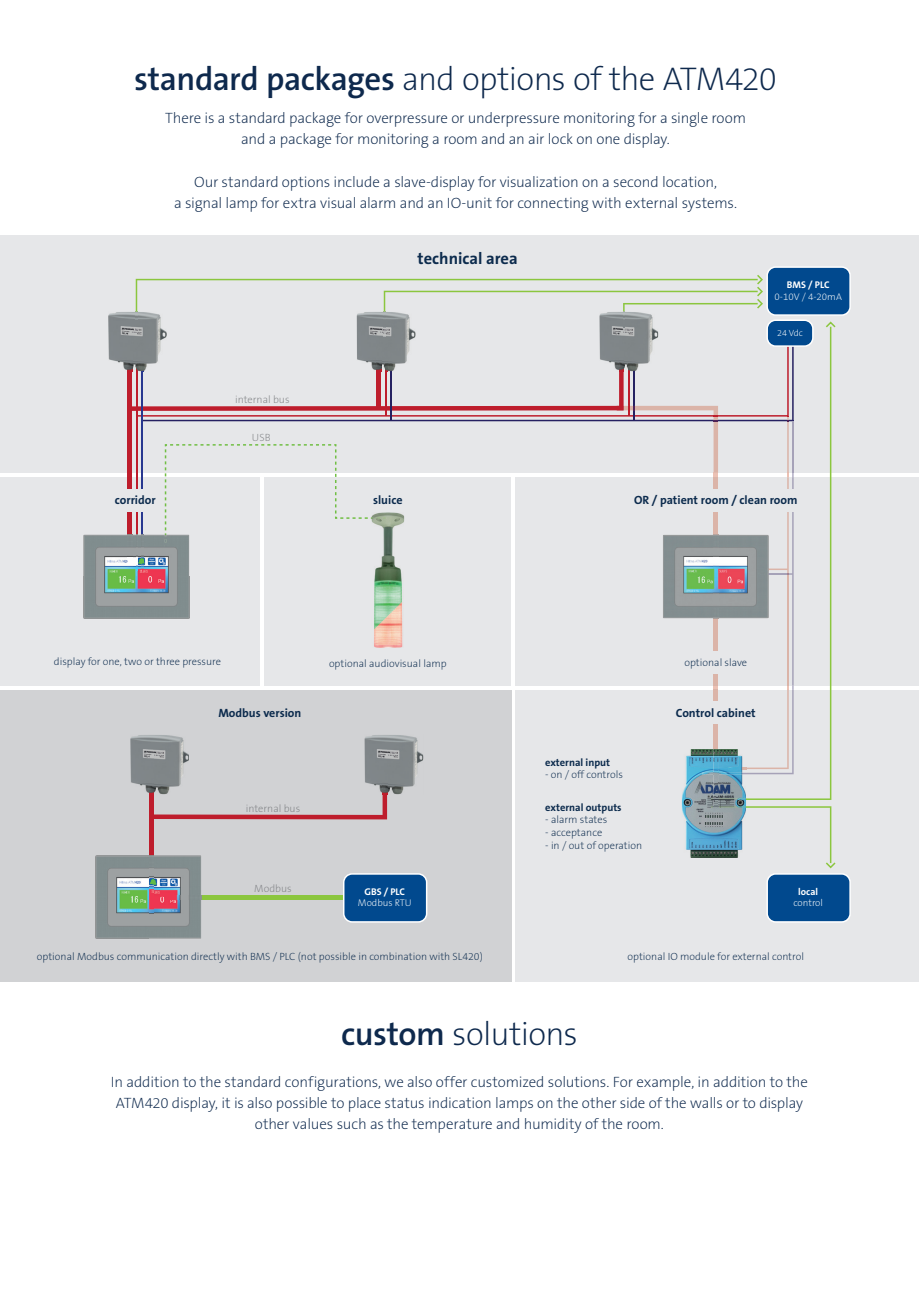
<style>
.page{position:relative;width:919px;height:1289px;background:#fff}
.page>*{position:absolute;margin:0;border:0;box-sizing:border-box;transform-origin:0 0}
.t1{font:200 33px "The Sans B2";letter-spacing:-.02em;color:#0e294d}
.t2{font:700 16.5px "The Sans B7";color:#0c2b4d}
.t3{font:200 15px/21px "The Sans B2";letter-spacing:-.01em;color:#0e294d;text-align:center}
.t4{font:700 12px "The Sans B7";color:#0c2b4d}
.t5{font:200 10.5px "The Sans B2";color:#0c2b4d}
.t6{font:200 10.5px "The Sans B2";color:#808285}
.t7{font:700 10.5px "The Sans B7";color:#0c2b4d}
.t8{font:200 9.75px "The Sans B2";color:#fff}
.t9{font:700 9.75px "The Sans B7";color:#fff}
.t10{font:200 9px "The Sans B2";color:#fff}
.s1{font-family:"The Sans B6";font-weight:600}
</style>
<div class="page">
<div style="left:0;top:477px;width:260px;height:208px;background:#e6e7e9"></div>
<div style="left:515px;top:477px;width:403px;height:208px;background:#e6e7e9"></div>
<div style="left:0;top:235px;width:918px;height:237px;background:#e6e7e9"></div>
<hr style="left:128px;top:345px;width:4px;height:221px;background:#be1d2c">
<div style="left:767px;top:267px;width:83px;height:48px;background:#01498e;border-radius:8px"></div>
<div style="left:766px;top:266px;width:84px;height:50px;border:2px solid #fff;border-radius:8px"></div>
<div style="left:767px;top:320px;width:45px;height:26px;background:#01498e;border-radius:8px"></div>
<div style="left:766px;top:319px;width:47px;height:28px;border:2px solid #fff;border-radius:8px"></div>
<img style="left:83px;top:534px;width:46px;height:84px">
<img style="left:128px;top:534px;width:1px;height:32px">
<div style="left:515px;top:690px;width:403px;height:291px;background:#e6e7e9"></div>
<div style="left:0;top:690px;width:511px;height:291px;background:#d1d2d4"></div>
<hr style="left:168px;top:895px;width:209px;height:4px;background:#8bc63e">
<img style="left:95px;top:855px;width:106px;height:83px">
<img style="left:168px;top:895px;width:33px;height:4px">
<img style="left:149px;top:869px;width:4px;height:44px">
<div style="left:767px;top:873px;width:83px;height:48px;background:#01498e;border-radius:8px"></div>
<div style="left:766px;top:873px;width:84px;height:49px;border:2px solid #fff;border-radius:8px"></div>
<div style="left:344px;top:873px;width:82px;height:48px;background:#01498e;border-radius:8px"></div>
<div style="left:343px;top:873px;width:84px;height:49px;border:2px solid #fff;border-radius:8px"></div>
<svg style="left:826px;top:321px;width:10px;height:8px"></svg>
<div style="left:103px;top:489px;width:60px;height:23px;background:#e6e7e9"></div>
<img style="left:108px;top:312px;width:58px;height:59px">
<img style="left:128px;top:345px;width:1px;height:26px">
<img style="left:599px;top:337px;width:59px;height:7px">
<img style="left:357px;top:337px;width:58px;height:7px">
<svg style="left:136px;top:275px;width:627px;height:62px"></svg>
<svg style="left:129px;top:344px;width:708px;height:525px"></svg>
<h1 class="t1" style="left:134px;top:62px;width:644px"><span class="s1">standard packages</span> and options of the ATM420</h1>
<p class="t3" style="left:165px;top:108px;width:582px">There is a standard package for overpressure or underpressure monitoring for a single room and a package for monitoring a room and an air lock on one display.</p>
<p class="t3" style="left:174px;top:171px;width:564px">Our standard options include a slave-display for visualization on a second location,<br>a signal lamp for extra visual alarm and an IO-unit for connecting with external systems.</p>
<p class="t4" style="left:115px;top:494px;width:42px">corridor</p>
<p class="t6" style="left:235px;top:394px;width:56px">internal bus</p>
<p class="t6" style="left:252px;top:432px;width:20px">USB</p>
<p class="t2" style="left:417px;top:250px;width:102px">technical area</p>
<p class="t4" style="left:373px;top:494px;width:31px">sluice</p>
<p class="t5" style="left:54px;top:655px;width:169px">display for one, two or three pressure</p>
<p class="t5" style="left:329px;top:658px;width:119px">optional audiovisual lamp</p>
<p class="t9" style="left:786px;top:279px;width:44px">BMS / PLC</p>
<p class="t8" style="left:774px;top:291px;width:69px">0-10V / 4-20mA</p>
<p class="t10" style="left:777px;top:328px;width:27px">24 Vdc</p>
<p class="t4" style="left:634px;top:494px;width:165px">OR / patient room / clean room</p>
<p class="t5" style="left:684px;top:656px;width:64px">optional slave</p>
<p class="t4" style="left:218px;top:706px;width:85px">Modbus version</p>
<p class="t4" style="left:675px;top:706px;width:81px">Control cabinet</p>
<p class="t6" style="left:246px;top:802px;width:56px">internal bus</p>
<p class="t6" style="left:254px;top:883px;width:39px">Modbus</p>
<p class="t9" style="left:364px;top:886px;width:42px">GBS / PLC</p>
<p class="t8" style="left:358px;top:898px;width:55px">Modbus RTU</p>
<p class="t7" style="left:545px;top:756px;width:67px">external input</p>
<p class="t5" style="left:545px;top:769px;width:79px">- on / off controls</p>
<p class="t7" style="left:545px;top:801px;width:78px">external outputs</p>
<p class="t5" style="left:545px;top:814px;width:63px">- alarm states</p>
<p class="t5" style="left:545px;top:827px;width:58px">- acceptance</p>
<p class="t5" style="left:545px;top:839px;width:98px">- in / out of operation</p>
<p class="t9" style="left:798px;top:886px;width:21px">local</p>
<p class="t8" style="left:793px;top:898px;width:31px">control</p>
<p class="t5" style="left:37px;top:950px;width:447px">optional Modbus communication directly with BMS / PLC (not possible in combination with SL420)</p>
<p class="t5" style="left:627px;top:950px;width:178px">optional IO module for external control</p>
<h1 class="t1" style="left:341px;top:1017px;width:238px"><span class="s1">custom</span> solutions</h1>
<p class="t3" style="left:111px;top:1072px;width:698px">In addition to the standard configurations, we also offer customized solutions. For example, in addition to the<br>ATM420 display, it is also possible to place status indication lamps on the other side of the walls or to display other values such as the temperature and humidity of the room.</p>
</div>
